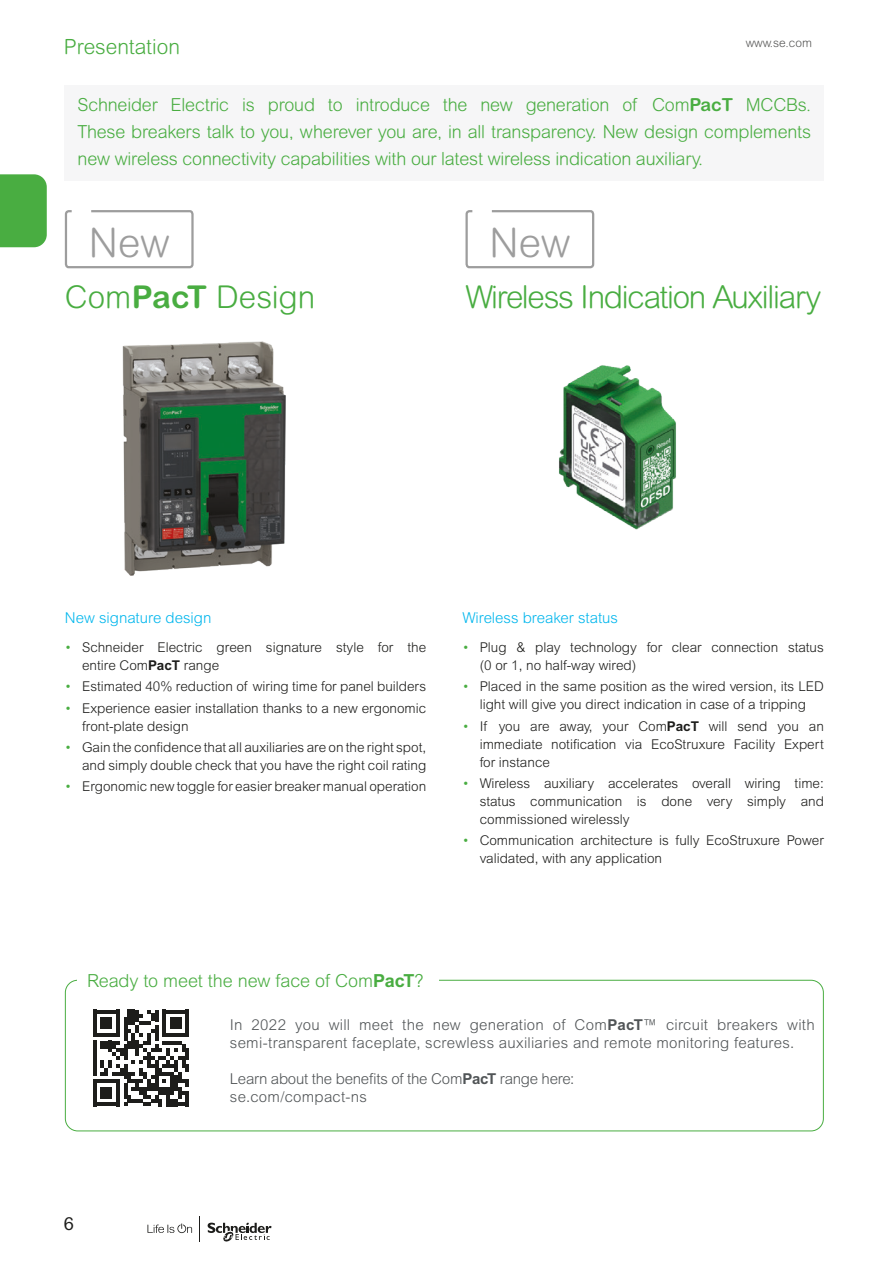
<style>
.page{position:relative;width:893px;height:1263px;background:#fff}
.page>*{position:absolute;margin:0;border:0;box-sizing:border-box;transform-origin:0 0}
.t1{font:300 40.5px "Arial Rounded MT Pro";color:#9d9d9d}
.t2{font:300 31.5px "Arial Rounded MT Pro";letter-spacing:-.04em;color:#49ad41}
.t3{font:300 31.5px "Arial Rounded MT Pro";color:#49ad41}
.t4{font:300 21px "Arial Rounded MT Pro";color:#49ad41}
.t5{font:300 18px/27px "Arial Rounded MT Pro";letter-spacing:-.01em;color:#49ad41;text-align:justify}
.t6{font:300 18px "Arial MT Pro";letter-spacing:-.005em;color:#49ad41}
.t7{font:18px "Arial Rounded MT Pro";color:#1d1d1b}
.t8{font:300 15px/18px "Arial MT Pro";letter-spacing:.015em;color:#505456}
.t9{font:300 15px/18px "Arial MT Pro";letter-spacing:-.015em;color:#505456}
.t10{font:300 15px "Arial MT Pro";color:#00b6ed}
.t11{font:300 13.5px/18px "Arial MT Pro";color:#1d1d1b}
.t12{font:300 12px "Arial Rounded MT Pro";color:#575756}
.s1{font-weight:700}
.s2{color:#49ad41}
</style>
<div class="page">
<svg style="left:147px;top:1223px;width:45px;height:10px"></svg>
<svg style="left:208px;top:1222px;width:64px;height:20px"></svg>
<div style="left:0;top:174px;width:47px;height:73px;background:#49ad41"></div>
<div style="left:65px;top:85px;width:759px;height:95px;background:#f6f6f7"></div>
<div style="left:65px;top:210px;width:129px;height:58px;border:2px solid #9d9d9d;border-radius:3px"></div>
<div style="left:465px;top:210px;width:129px;height:58px;border:2px solid #9d9d9d;border-radius:3px"></div>
<img style="left:122px;top:341px;width:164px;height:235px">
<img style="left:559px;top:365px;width:117px;height:165px">
<div style="left:65px;top:980px;width:759px;height:151px;border:1px solid #49ad41;border-radius:12px"></div>
<div style="left:77px;top:972px;width:361px;height:15px;background:#fff"></div>
<svg style="left:93px;top:1010px;width:96px;height:96px"></svg>
<h3 class="t4" style="left:64px;top:34px;width:118px">Presentation</h3>
<p class="t12" style="left:746px;top:36px;width:68px">www.se.com</p>
<p class="t5" style="left:78px;top:92px;width:735px">Schneider Electric is proud to introduce the new generation of Com<span class="s1">PacT</span> MCCBs.<br>These breakers talk to you, wherever you are, in all transparency. New design complements new wireless connectivity capabilities with our latest wireless indication auxiliary.</p>
<h1 class="t1" style="left:89px;top:219px;width:82px">New</h1>
<h2 class="t3" style="left:65px;top:279px;width:252px">Com<span class="s1">PacT</span> Design</h2>
<h1 class="t1" style="left:489px;top:219px;width:82px">New</h1>
<h2 class="t2" style="left:465px;top:279px;width:357px">Wireless Indication Auxiliary</h2>
<p class="t10" style="left:65px;top:609px;width:148px">New signature design</p>
<p class="t11" style="left:82px;top:639px;width:346px;text-indent:-17px"><span class="s2">•</span> Schneider Electric green signature style for the entire Com<span class="s1">PacT</span> range</p>
<p class="t11" style="left:65px;top:678px;width:363px"><span class="s2">•</span> Estimated 40% reduction of wiring time for panel builders</p>
<p class="t11" style="left:82px;top:699px;width:346px;text-indent:-17px"><span class="s2">•</span> Experience easier installation thanks to a new ergonomic front-plate design</p>
<p class="t11" style="left:65px;top:738px;width:363px;text-align:right"><span class="s2">•</span> Gain the confidence that all auxiliaries are on the right spot, and simply double check that you have the right coil rating</p>
<p class="t11" style="left:65px;top:777px;width:363px"><span class="s2">•</span> Ergonomic new toggle for easier breaker manual operation</p>
<p class="t10" style="left:462px;top:609px;width:157px">Wireless breaker status</p>
<p class="t11" style="left:480px;top:639px;width:346px;text-indent:-17px"><span class="s2">•</span> Plug &amp; play technology for clear connection status (0 or 1, no half-way wired)</p>
<p class="t11" style="left:462px;top:678px;width:363px;text-align:center"><span class="s2">•</span> Placed in the same position as the wired version, its LED light will give you direct indication in case of a tripping</p>
<p class="t11" style="left:480px;top:717px;width:346px;text-align:justify;text-indent:-17px"><span class="s2">•</span> If you are away, your Com<span class="s1">PacT</span> will send you an immediate notification via EcoStruxure Facility Expert for instance</p>
<p class="t11" style="left:480px;top:774px;width:346px;text-align:justify;text-indent:-17px"><span class="s2">•</span> Wireless auxiliary accelerates overall wiring time: status communication is done very simply and commissioned wirelessly</p>
<p class="t11" style="left:480px;top:831px;width:346px;text-indent:-17px"><span class="s2">•</span> Communication architecture is fully EcoStruxure Power validated, with any application</p>
<h3 class="t6" style="left:87px;top:970px;width:338px">Ready to meet the new face of Com<span class="s1">PacT</span>?</h3>
<p class="t8" style="left:230px;top:1016px;width:586px">In 2022 you will meet the new generation of Com<span class="s1">PacT</span>™ circuit breakers with semi-transparent faceplate, screwless auxiliaries and remote monitoring features.</p>
<p class="t9" style="left:230px;top:1070px;width:346px">Learn about the benefits of the Com<span class="s1">PacT</span> range here: se.com/compact-ns</p>
<h3 class="t7" style="left:64px;top:1212px;width:12px">6</h3>
</div>
